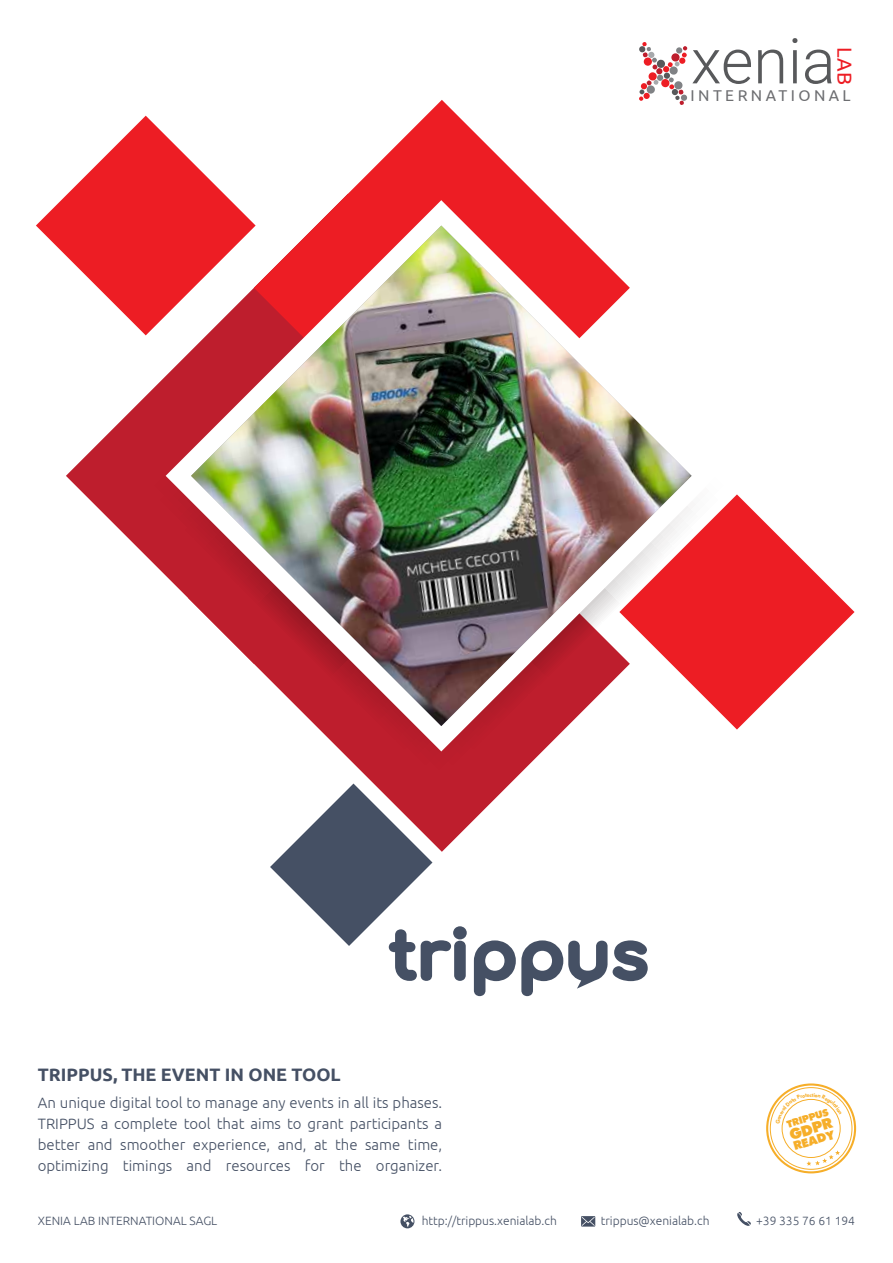
<style>
.page{position:relative;width:893px;height:1263px;background:#fff}
.page>*{position:absolute;margin:0;border:0;box-sizing:border-box;transform-origin:0 0}
.t1{font:300 62.85px "Roboto";color:#58595b}
.t2{font:20.4px "Ubuntu";color:#ed1d24}
.t3{font:700 18px "Ubuntu";color:#455064}
.t4{font:15.6px "Ubuntu";letter-spacing:.22em;color:#6d6e71}
.t5{font:300 15px/21px "Ubuntu";color:#455064;text-align:justify}
.t6{font:800 15px "Futura BQ";color:#f6ae29}
.t7{font:800 12.15px "Futura BQ";color:#f6ae29}
.t8{font:300 12px "Ubuntu";color:#455064}
.t9{font:800 10.05px "Futura BQ";color:#f6ae29}
.t10{font:600 5.55px "Futura BQ";color:#f6ae29}
</style>
<div class="page">
<div style="left:770px;top:1087px;width:82px;height:83px;border:1px solid #f6ae29;border-radius:50%"></div>
<div style="left:766px;top:1083px;width:90px;height:90px;border:2px solid #f6ae29;border-radius:50%"></div>
<svg style="left:807px;top:1150px;width:33px;height:15px"></svg>
<svg style="left:639px;top:42px;width:48px;height:63px"></svg>
<svg style="left:400px;top:1214px;width:14px;height:14px"></svg>
<svg style="left:581px;top:1216px;width:14px;height:10px"></svg>
<svg style="left:737px;top:1212px;width:14px;height:14px"></svg>
<svg style="left:66px;top:335px;width:80px;height:221px"></svg>
<svg style="left:341px;top:100px;width:201px;height:100px"></svg>
<svg style="left:36px;top:116px;width:194px;height:219px"></svg>
<svg style="left:146px;top:201px;width:397px;height:587px"></svg>
<svg style="left:166px;top:200px;width:402px;height:551px"></svg>
<img style="left:191px;top:226px;width:501px;height:500px">
<svg style="left:619px;top:494px;width:235px;height:235px"></svg>
<svg style="left:474px;top:940px;width:174px;height:56px"></svg>
<svg style="left:270px;top:783px;width:197px;height:198px"></svg>
<svg style="left:775px;top:1093px;width:67px;height:31px"></svg>
<h1 class="t1" style="left:691px;top:17px;width:146px">xenia</h1>
<h2 class="t2" style="left:857px;top:47px;width:39px;rotate:90deg">LAB</h2>
<p class="t4" style="left:691px;top:86px;width:162px">INTERNATIONAL</p>
<p class="t3" style="left:38px;top:1063px;width:304px">TRIPPUS, THE EVENT IN ONE TOOL</p>
<p class="t5" style="left:38px;top:1091px;width:406px">An unique digital tool to manage any events in all its phases.<br>TRIPPUS a complete tool that aims to grant participants a better and smoother experience, and, at the same time, optimizing timings and resources for the organizer.</p>
<p class="t10" style="left:809px;top:1091px;width:4px">c</p>
<p class="t9" style="left:785px;top:1118px;width:45px;rotate:-16deg">TRIPPUS</p>
<p class="t6" style="left:787px;top:1125px;width:45px;rotate:-16deg">GDPR</p>
<p class="t7" style="left:792px;top:1138px;width:44px;rotate:-16deg">READY</p>
<p class="t8" style="left:38px;top:1213px;width:181px">XENIA LAB INTERNATIONAL SAGL</p>
<p class="t8" style="left:422px;top:1213px;width:137px">http://trippus.xenialab.ch</p>
<p class="t8" style="left:601px;top:1213px;width:110px">trippus@xenialab.ch</p>
<p class="t8" style="left:756px;top:1213px;width:100px">+39 335 76 61 194</p>
</div>
